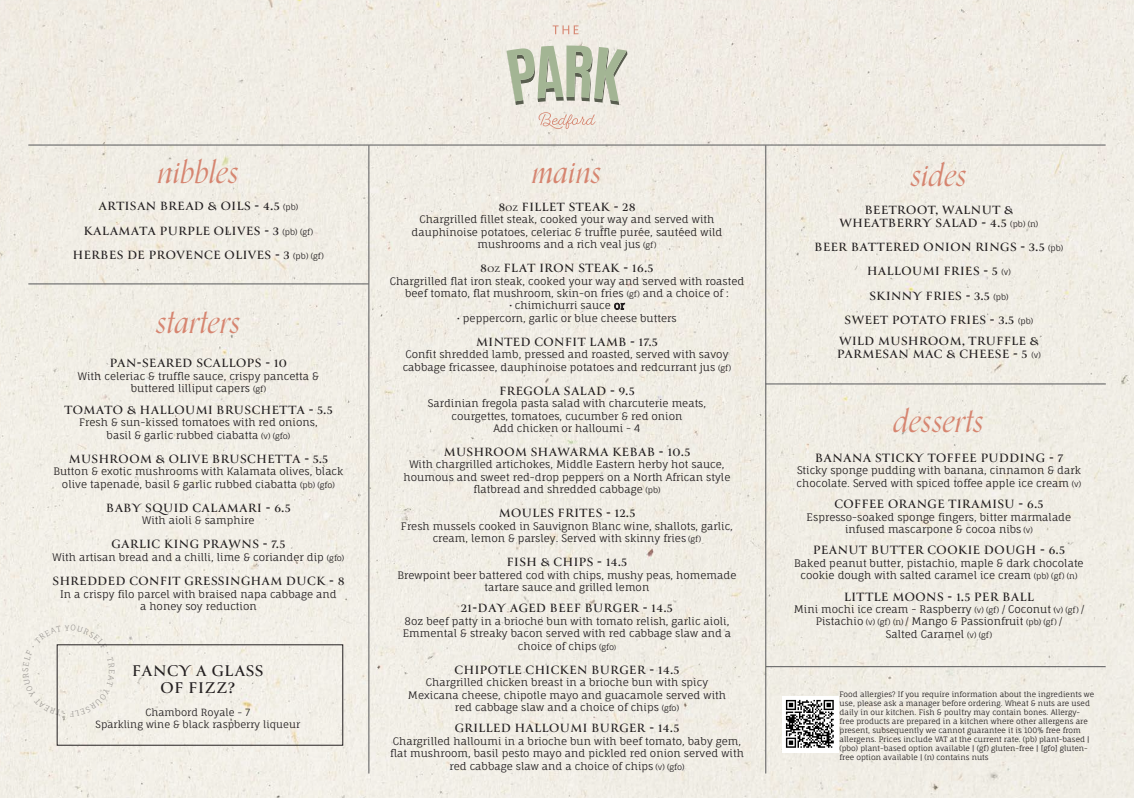
<style>
.page{position:relative;width:1134px;height:798px;background:#fff}
.page>*{position:absolute;margin:0;border:0;box-sizing:border-box;transform-origin:0 0}
.t1{font:italic 32.5px "Orpheus Pro";letter-spacing:-.005em;color:#d68570}
.t2{font:italic 32.12px "Orpheus Pro";color:#d68570}
.t3{font:700 17px "Canto";letter-spacing:.04em;color:#231f20}
.t4{font:700 13.25px "Canto";letter-spacing:.04em;color:#231f20}
.t5{font:700 13.12px "Canto";letter-spacing:.04em;color:#231f20}
.t6{font:10.38px/12.4px "Fauna One";color:#231f20;text-align:center}
.t7{font:10.25px/12.4px "Fauna One";color:#231f20;text-align:center}
.t8{font:9.88px "Fauna One";color:#231f20}
.t9{font:7.5px/9px "Fauna One";color:#231f20}
.s1{font-family:"Fauna One";font-weight:400;font-size:8.12px}
.s2{font-size:8.12px}
.s3{font-size:10.62px}
.s4{font-size:8.75px}
.s5{font-size:6.75px}
.s6{font-size:8.25px}
</style>
<div class="page">
<div style="left:0;top:0;width:1134px;height:797px;background:#f0ede5"></div>
<hr style="left:28px;top:145px;width:1078px;height:1px;background:#57585a">
<hr style="left:28px;top:283px;width:341px;height:1px;background:#57585a">
<hr style="left:766px;top:383px;width:340px;height:1px;background:#57585a">
<hr style="left:766px;top:666px;width:340px;height:1px;background:#57585a">
<hr style="left:765px;top:145px;width:1px;height:628px;background:#57585a">
<hr style="left:369px;top:145px;width:1px;height:628px;background:#57585a">
<img style="left:782px;top:696px;width:56px;height:56px">
<svg style="left:553px;top:25px;width:25px;height:9px"></svg>
<svg style="left:539px;top:112px;width:56px;height:17px"></svg>
<svg style="left:507px;top:46px;width:120px;height:59px"></svg>
<div style="left:23px;top:624px;width:92px;height:92px;background:#f2efe7"></div>
<p class="t2" style="left:158px;top:146px;width:83px">nibbles</p>
<p class="t2" style="left:910px;top:149px;width:58px">sides</p>
<p class="t2" style="left:532px;top:146px;width:71px">mains</p>
<p class="t5" style="left:99px;top:198px;width:201px">ARTISAN BREAD &amp; OILS - 4.5 <span class="s1">(pb)</span></p>
<p class="t5" style="left:84px;top:222px;width:231px">KALAMATA PURPLE OLIVES - 3 <span class="s1">(pb) (gf)</span></p>
<p class="t5" style="left:73px;top:246px;width:252px">HERBES DE PROVENCE OLIVES - 3 <span class="s1">(pb) (gf)</span></p>
<p class="t2" style="left:156px;top:296px;width:87px">starters</p>
<p class="t5" style="left:110px;top:355px;width:179px">PAN-SEARED SCALLOPS - 10</p>
<p class="t7" style="left:78px;top:369px;width:243px">With celeriac &amp; truffle sauce, crispy pancetta &amp;</p>
<p class="t7" style="left:131px;top:382px;width:137px">buttered lilliput capers <span class="s2">(gf)</span></p>
<p class="t5" style="left:64px;top:401px;width:270px">TOMATO &amp; HALLOUMI BRUSCHETTA - 5.5</p>
<p class="t7" style="left:79px;top:416px;width:240px">Fresh &amp; sun-kissed tomatoes with red onions,</p>
<p class="t7" style="left:107px;top:428px;width:185px">basil &amp; garlic rubbed ciabatta <span class="s2">(v) (gfo)</span></p>
<p class="t5" style="left:69px;top:450px;width:261px">MUSHROOM &amp; OLIVE BRUSCHETTA - 5.5</p>
<p class="t7" style="left:53px;top:465px;width:291px">Button &amp; exotic mushrooms with Kalamata olives, black</p>
<p class="t7" style="left:62px;top:477px;width:274px">olive tapenade, basil &amp; garlic rubbed ciabatta <span class="s2">(pb) (gfo)</span></p>
<p class="t5" style="left:106px;top:499px;width:186px">BABY SQUID CALAMARI - 6.5</p>
<p class="t7" style="left:142px;top:514px;width:114px">With aioli &amp; samphire</p>
<p class="t5" style="left:112px;top:536px;width:175px">GARLIC KING PRAWNS - 7.5</p>
<p class="t7" style="left:53px;top:550px;width:293px">With artisan bread and a chilli, lime &amp; coriander dip <span class="s2">(gfo)</span></p>
<p class="t5" style="left:53px;top:572px;width:293px">SHREDDED CONFIT GRESSINGHAM DUCK - 8</p>
<p class="t7" style="left:60px;top:587px;width:278px"><span class="s3">I</span>n a crispy filo parcel with braised napa cabbage and</p>
<p class="t7" style="left:140px;top:599px;width:118px">a honey soy reduction</p>
<p class="t3" style="left:132px;top:660px;width:133px">FANCY A GLASS</p>
<p class="t3" style="left:160px;top:677px;width:76px">OF FIZZ?</p>
<p class="t8" style="left:145px;top:705px;width:106px">Chambord Royale - 7</p>
<p class="t8" style="left:96px;top:717px;width:206px">Sparkling wine &amp; black raspberry liqueur</p>
<p class="t5" style="left:499px;top:198px;width:138px">8<span class="s4">OZ</span> FILLET STEAK - 28</p>
<p class="t7" style="left:412px;top:213px;width:312px">Chargrilled fillet steak, cooked your way and served with dauphinoise potatoes, celeriac &amp; truffle purée, sautéed wild mushrooms and a rich veal jus <span class="s2">(gf)</span></p>
<p class="t5" style="left:481px;top:260px;width:174px">8<span class="s4">OZ</span> FLAT IRON STEAK - 16.5</p>
<p class="t7" style="left:390px;top:274px;width:356px">Chargrilled flat iron steak, cooked your way and served with roasted beef tomato, flat mushroom, skin-on fries <span class="s2">(gf)</span> and a choice of :</p>
<p class="t7" style="left:509px;top:299px;width:117px">• chimichurri sauce or</p>
<p class="t7" style="left:457px;top:311px;width:221px">• peppercorn, garlic or blue cheese butters</p>
<p class="t5" style="left:476px;top:333px;width:183px">MINTED CONFIT LAMB - 17.5</p>
<p class="t7" style="left:403px;top:348px;width:330px;text-align:left">Confit shredded lamb, pressed and roasted, served with savoy cabbage fricassee, dauphinoise potatoes and redcurrant jus <span class="s2">(gf)</span></p>
<p class="t5" style="left:499px;top:382px;width:137px">FREGOLA SALAD - 9.5</p>
<p class="t7" style="left:428px;top:397px;width:280px">Sardinian fregola pasta salad with charcuterie meats,</p>
<p class="t7" style="left:451px;top:409px;width:233px">courgettes, tomatoes, cucumber &amp; red onion</p>
<p class="t7" style="left:493px;top:421px;width:148px">Add chicken or halloumi - 4</p>
<p class="t5" style="left:444px;top:443px;width:248px">MUSHROOM SHAWARMA KEBAB - 10.5</p>
<p class="t7" style="left:404px;top:458px;width:328px">With chargrilled artichokes, Middle Eastern herby hot sauce, houmous and sweet red-drop peppers on a North African style flatbread and shredded cabbage <span class="s2">(pb)</span></p>
<p class="t5" style="left:499px;top:505px;width:138px">MOULES FRITES - 12.5</p>
<p class="t7" style="left:401px;top:519px;width:334px">Fresh mussels cooked in Sauvignon Blanc wine, shallots, garlic, cream, lemon &amp; parsley. Served with skinny fries <span class="s2">(gf)</span></p>
<p class="t5" style="left:507px;top:553px;width:122px">FISH &amp; CHIPS - 14.5</p>
<p class="t7" style="left:397px;top:568px;width:340px">Brewpoint beer battered cod with chips, mushy peas, homemade tartare sauce and grilled lemon</p>
<p class="t5" style="left:461px;top:600px;width:213px">21-DAY AGED BEEF BURGER - 14.5</p>
<p class="t7" style="left:403px;top:614px;width:330px">8oz beef patty in a brioche bun with tomato relish, garlic aioli,<br>Emmental &amp; streaky bacon served with red cabbage slaw and a choice of chips <span class="s2">(gfo</span><span class="s5">)</span></p>
<p class="t5" style="left:455px;top:661px;width:226px">CHIPOTLE CHICKEN BURGER - 14.5</p>
<p class="t7" style="left:426px;top:675px;width:284px">Chargrilled chicken breast in a brioche bun with spicy</p>
<p class="t7" style="left:408px;top:688px;width:320px">Mexicana cheese, chipotle mayo and guacamole served with</p>
<p class="t7" style="left:455px;top:700px;width:226px">red cabbage slaw and a choice of chips <span class="s2">(gfo)</span></p>
<p class="t5" style="left:455px;top:719px;width:226px">GRILLED HALLOUMI BURGER - 14.5</p>
<p class="t7" style="left:390px;top:734px;width:355px">Chargrilled halloumi in a brioche bun with beef tomato, baby gem, flat mushroom, basil pesto mayo and pickled red onion served with red cabbage slaw and a choice of chips <span class="s2">(v) (gfo)</span></p>
<p class="t5" style="left:865px;top:202px;width:150px">BEETROOT, WALNUT &amp;</p>
<p class="t5" style="left:839px;top:215px;width:200px">WHEATBERRY SALAD - 4.5 <span class="s1">(pb) (n)</span></p>
<p class="t5" style="left:815px;top:239px;width:250px">BEER BATTERED ONION RINGS - 3.5 <span class="s1">(pb)</span></p>
<p class="t5" style="left:867px;top:263px;width:145px">HALLOUMI FRIES - 5 <span class="s1">(v)</span></p>
<p class="t5" style="left:869px;top:287px;width:141px">SKINNY FRIES - 3.5 <span class="s1">(pb)</span></p>
<p class="t5" style="left:845px;top:311px;width:190px">SWEET POTATO FRIES - 3.5 <span class="s1">(pb)</span></p>
<p class="t5" style="left:839px;top:333px;width:201px">WILD MUSHROOM, TRUFFLE &amp;</p>
<p class="t5" style="left:837px;top:346px;width:205px">PARMESAN MAC &amp; CHEESE - 5 <span class="s1">(v)</span></p>
<p class="t1" style="left:894px;top:395px;width:92px">desserts</p>
<p class="t4" style="left:815px;top:449px;width:249px">BANANA STICKY TOFFEE PUDDING - 7</p>
<p class="t6" style="left:797px;top:464px;width:286px;text-align:left">Sticky sponge pudding with banana, cinnamon &amp; dark chocolate. Served with spiced toffee apple ice cream <span class="s6">(v)</span></p>
<p class="t4" style="left:834px;top:495px;width:210px">COFFEE ORANGE TIRAMISU - 6.5</p>
<p class="t6" style="left:807px;top:510px;width:266px">Espresso-soaked sponge fingers, bitter marmalade</p>
<p class="t6" style="left:845px;top:522px;width:189px">infused mascarpone &amp; cocoa nibs <span class="s6">(v)</span></p>
<p class="t4" style="left:813px;top:542px;width:253px">PEANUT BUTTER COOKIE DOUGH - 6.5</p>
<p class="t6" style="left:794px;top:556px;width:291px">Baked peanut butter, pistachio, maple &amp; dark chocolate cookie dough with salted caramel ice cream <span class="s6">(pb) (gf) (n)</span></p>
<p class="t4" style="left:844px;top:588px;width:191px">LITTLE MOONS - 1.5 PER BALL</p>
<p class="t6" style="left:794px;top:602px;width:292px">Mini mochi ice cream - Raspberry <span class="s6">(v) (gf)</span> / Coconut <span class="s6">(v) (gf)</span> /<br>Pistachio <span class="s6">(v) (gf) (n)</span> / Mango &amp; Passionfruit <span class="s6">(pb) (gf)</span> /</p>
<p class="t6" style="left:886px;top:627px;width:108px">Salted Caramel <span class="s6">(v) (gf)</span></p>
<p class="t9" style="left:839px;top:689px;width:256px">Food allergies? If you require information about the ingredients we use, please ask a manager before ordering. Wheat &amp; nuts are used daily in our kitchen. Fish &amp; poultry may contain bones. Allergy&shy;free products are prepared in a kitchen where other allergens are present, subsequently we cannot guarantee it is 100% free from allergens. Prices include VAT at the current rate. (pb) plant-based | (pbo) plant-based option available | (gf) gluten-free | [gfo] gluten&shy;free option available | (n) contains nuts</p>
</div>
